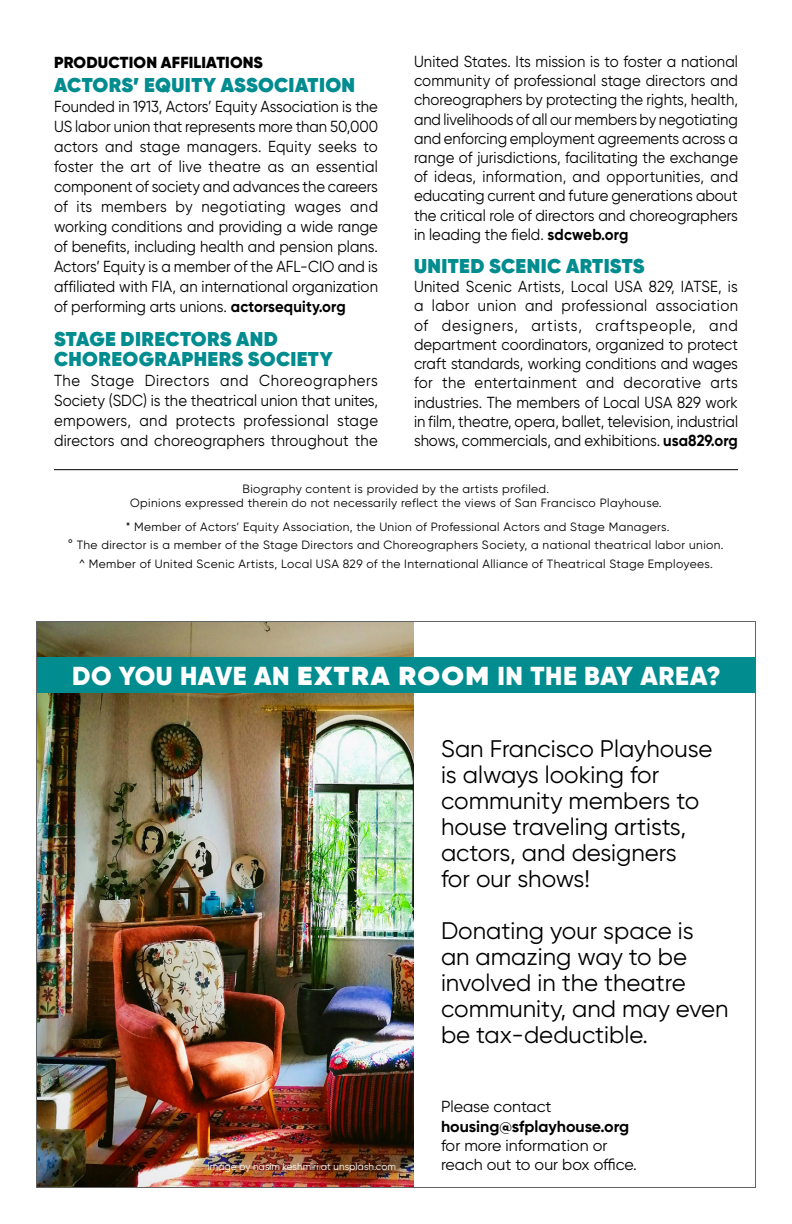
<style>
.page{position:relative;width:792px;height:1224px;background:#fff}
.page>*{position:absolute;margin:0;border:0;box-sizing:border-box;transform-origin:0 0}
.t1{font:900 26px "Gilroy";letter-spacing:.025em;color:#fff}
.t2{font:24px/26px "Gilroy";color:#000}
.t3{font:800 20px/20.8px "Gilroy";letter-spacing:.02em;color:#018c90}
.t4{font:16px/19.2px "Gilroy";color:#000;text-align:justify;scale:.93 1}
.t5{font:16px/19.2px "Gilroy";color:#000}
.t6{font:700 16px "Gilroy";color:#000}
.t7{font:900 16px "Gilroy";letter-spacing:.01em;color:#000}
.t8{font:12px/18.8px "Gilroy";letter-spacing:.03em;color:#000;text-align:center}
.t9{font:10px "Gilroy";color:#fff}
.s1{font-weight:700}
.s2{font-weight:800}
</style>
<div class="page">
<hr style="left:54px;top:469px;width:684px;height:1px;background:#000">
<img style="left:38px;top:623px;width:376px;height:563px">
<div style="left:36px;top:657px;width:720px;height:36px;background:#018c90"></div>
<p class="t7" style="left:54px;top:52px;width:210px">PRODUCTION AFFILIATIONS</p>
<p class="t3" style="left:54px;top:74px;width:303px">ACTORS’ EQUITY ASSOCIATION</p>
<p class="t4" style="left:54px;top:96px;width:350px;line-height:20px">Founded in 1913, Actors’ Equity Association is the US labor union that represents more than 50,000 actors and stage managers. Equity seeks to foster the art of live theatre as an essential component of society and advances the careers of its members by negotiating wages and working conditions and providing a wide range of benefits, including health and pension plans.<br>Actors’ Equity is a member of the AFL-CIO and is affiliated with FIA, an international organization of performing arts unions. <span class="s1">actorsequity.org</span></p>
<p class="t3" style="left:54px;top:328px;width:280px">STAGE DIRECTORS AND<br>CHOREOGRAPHERS SOCIETY</p>
<p class="t4" style="left:54px;top:371px;width:350px;line-height:20px">The Stage Directors and Choreographers Society (SDC) is the theatrical union that unites, empowers, and protects professional stage directors and choreographers throughout the</p>
<p class="t4" style="left:414px;top:51px;width:350px">United States. Its mission is to foster a national community of professional stage directors and choreographers by protecting the rights, health, and livelihoods of all our members by negotiating and enforcing employment agreements across a range of jurisdictions, facilitating the exchange of ideas, information, and opportunities, and educating current and future generations about the critical role of directors and choreographers in leading the field. <span class="s1">sdcweb.org</span></p>
<p class="t3" style="left:414px;top:255px;width:232px">UNITED SCENIC ARTISTS</p>
<p class="t4" style="left:414px;top:277px;width:350px">United Scenic Artists, Local USA 829, IATSE, is a labor union and professional association of designers, artists, craftspeople, and department coordinators, organized to protect craft standards, working conditions and wages for the entertainment and decorative arts industries. The members of Local USA 829 work in film, theatre, opera, ballet, television, industrial shows, commercials, and exhibitions. <span class="s1">usa829.org</span></p>
<p class="t8" style="left:130px;top:481px;width:533px;line-height:14.4px">Biography content is provided by the artists profiled.<br>Opinions expressed therein do not necessarily reflect the views of San Francisco Playhouse.</p>
<p class="t8" style="left:68px;top:517px;width:657px">* Member of Actors’ Equity Association, the Union of Professional Actors and Stage Managers.<br>° The director is a member of the Stage Directors and Choreographers Society, a national theatrical labor union. ^ Member of United Scenic Artists, Local USA 829 of the International Alliance of Theatrical Stage Employees.</p>
<h1 class="t1" style="left:72px;top:660px;width:650px">DO YOU HAVE AN <span class="s2">EXTRA ROOM</span> IN THE BAY AREA?</h1>
<p class="t9" style="left:208px;top:1160px;width:190px">image by nasim keshmiri at unsplash.com</p>
<h2 class="t2" style="left:441px;top:736px;width:273px">San Francisco Playhouse is always looking for community members to house traveling artists, actors, and designers<br>for our shows!</h2>
<h2 class="t2" style="left:441px;top:918px;width:289px">Donating your space is<br>an amazing way to be involved in the theatre community, and may even be tax-deductible.</h2>
<p class="t5" style="left:441px;top:1097px;width:112px">Please contact</p>
<p class="t6" style="left:441px;top:1116px;width:190px">housing@sfplayhouse.org</p>
<p class="t5" style="left:441px;top:1135px;width:197px">for more information or reach out to our box office.</p>
</div>
